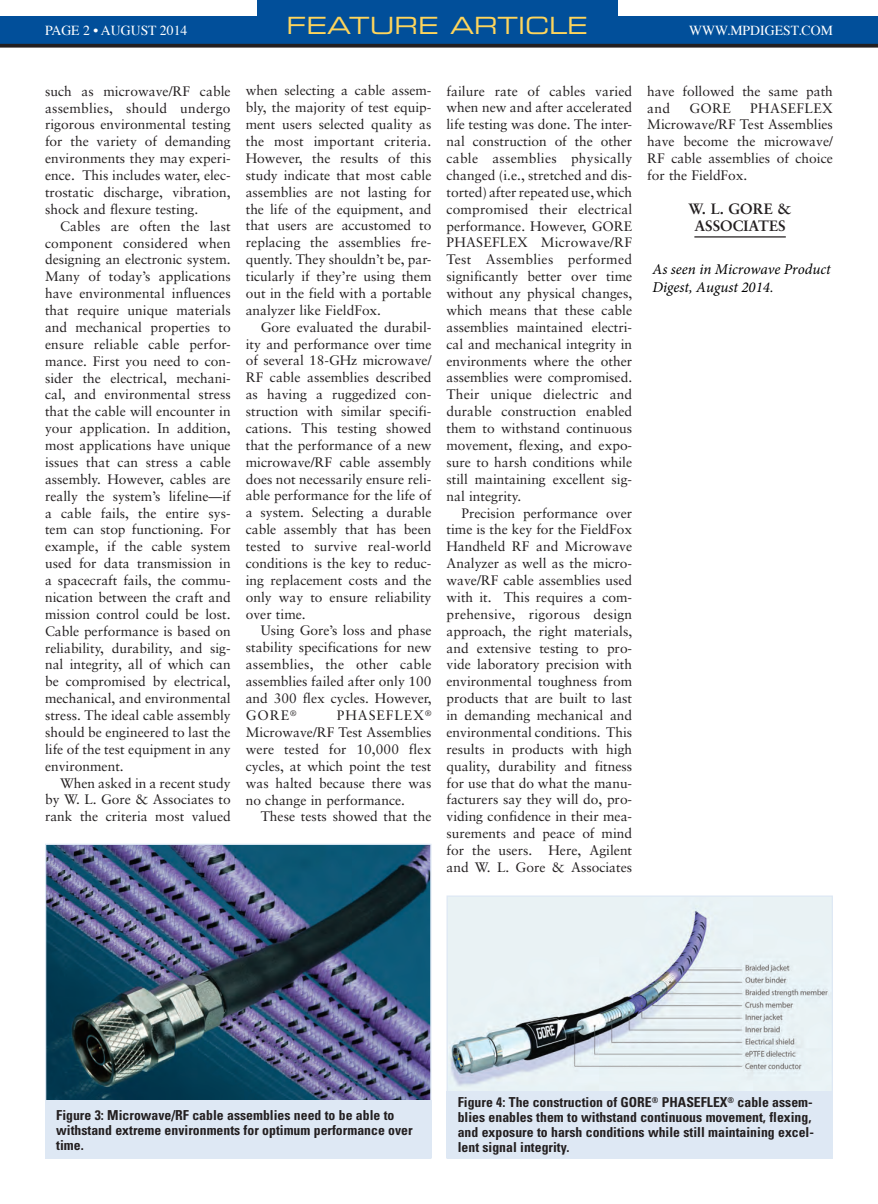
<style>
.page{position:relative;width:878px;height:1204px;background:#fff}
.page>*{position:absolute;margin:0;border:0;box-sizing:border-box;transform-origin:0 0}
.PG_Header{font:23.75px "Eurostile Extended Two";color:#fed55c}
.t1{font:italic 15px/18px "Minion Pro";color:#000}
.Co_Name__article_end{font:700 15px/16.9px "Sabon";color:#231f20;text-align:center}
.copy{font:13.75px/16.9px "Sabon";color:#231f20;text-align:justify}
.Figure_Caption{font:700 condensed 13.75px/15px "Univers";color:#231f20}
.t2{font:13.75px "Times";color:#fff}
</style>
<div class="page">
<hr style="left:694px;top:236px;width:91px;height:2px;background:#231f20">
<div style="left:0;top:17px;width:878px;height:27px;background:#014f9a"></div>
<svg style="left:0;top:44px;width:878px;height:4px;background:#393536"></svg>
<div style="left:257px;top:0;width:360px;height:35px;background:#014f9a"></div>
<img style="left:47px;top:846px;width:382px;height:254px">
<div style="left:45px;top:844px;width:386px;height:315px;border:1px solid #dee8f4"></div>
<div style="left:45px;top:1100px;width:386px;height:57px;background:#dee8f4"></div>
<img style="left:448px;top:897px;width:382px;height:194px">
<div style="left:446px;top:895px;width:386px;height:264px;border:1px solid #dee8f4"></div>
<div style="left:446px;top:1091px;width:386px;height:66px;background:#dee8f4"></div>
<p class="t2" style="left:45px;top:17px;width:144px">PAGE 2 • AUGUST 2014</p>
<p class="PG_Header" style="left:286px;top:10px;width:303px">FEATURE ARTICLE</p>
<p class="t2" style="left:689px;top:17px;width:145px">WWW.MPDIGEST.COM</p>
<p class="copy" style="left:45px;top:82px;width:187px">such as microwave/RF cable assemblies, should undergo rigorous environmental testing for the variety of demanding environments they may experi&shy;ence. This includes water, elec&shy;trostatic discharge, vibration, shock and flexure testing.</p>
<p class="copy" style="left:45px;top:217px;width:187px;text-indent:15px">Cables are often the last component considered when designing an electronic system.<br>Many of today’s applications have environmental influences that require unique materials and mechanical properties to ensure reliable cable perfor&shy;mance. First you need to con&shy;sider the electrical, mechani&shy;cal, and environmental stress that the cable will encounter in your application. In addition, most applications have unique issues that can stress a cable assembly. However, cables are really the system’s lifeline—if a cable fails, the entire sys&shy;tem can stop functioning. For example, if the cable system used for data transmission in a spacecraft fails, the commu&shy;nication between the craft and mission control could be lost.<br>Cable performance is based on reliability, durability, and sig&shy;nal integrity, all of which can be compromised by electrical, mechanical, and environmental stress. The ideal cable assembly should be engineered to last the life of the test equipment in any environment.</p>
<p class="copy" style="left:45px;top:774px;width:187px;text-indent:15px">When asked in a recent study by W. L. Gore &amp; Associates to rank the criteria most valued</p>
<p class="copy" style="left:246px;top:82px;width:187px">when selecting a cable assem&shy;bly, the majority of test equip&shy;ment users selected quality as the most important criteria.<br>However, the results of this study indicate that most cable assemblies are not lasting for the life of the equipment, and that users are accustomed to replacing the assemblies fre&shy;quently. They shouldn’t be, par&shy;ticularly if they’re using them out in the field with a portable analyzer like FieldFox.</p>
<p class="copy" style="left:246px;top:318px;width:187px;text-indent:15px">Gore evaluated the durabil&shy;ity and performance over time of several 18-GHz microwave/ RF cable assemblies described as having a ruggedized con&shy;struction with similar specifi&shy;cations. This testing showed that the performance of a new microwave/RF cable assembly does not necessarily ensure reli&shy;able performance for the life of a system. Selecting a durable cable assembly that has been tested to survive real-world conditions is the key to reduc&shy;ing replacement costs and the only way to ensure reliability over time.</p>
<p class="copy" style="left:246px;top:622px;width:187px;text-indent:15px">Using Gore’s loss and phase stability specifications for new assemblies, the other cable assemblies failed after only 100 and 300 flex cycles. However, GORE<sup>®</sup></p>
<p class="copy" style="left:246px;top:707px;width:187px;text-indent:91px">PHASEFLEX<sup>® </sup>Microwave/RF Test Assemblies were tested for 10,000 flex cycles, at which point the test was halted because there was no change in performance.</p>
<p class="copy" style="left:261px;top:808px;width:172px">These tests showed that the</p>
<p class="copy" style="left:446px;top:82px;width:187px">failure rate of cables varied when new and after accelerated life testing was done. The inter&shy;nal construction of the other cable assemblies physically changed (i.e., stretched and dis&shy;torted) after repeated use, which compromised their electrical performance. However, GORE PHASEFLEX Microwave/RF Test Assemblies performed significantly better over time without any physical changes, which means that these cable assemblies maintained electri&shy;cal and mechanical integrity in environments where the other assemblies were compromised.<br>Their unique dielectric and durable construction enabled them to withstand continuous movement, flexing, and expo&shy;sure to harsh conditions while still maintaining excellent sig&shy;nal integrity.</p>
<p class="copy" style="left:446px;top:504px;width:187px;text-indent:15px">Precision performance over time is the key for the FieldFox Handheld RF and Microwave Analyzer as well as the micro&shy;wave/RF cable assemblies used with it. This requires a com&shy;prehensive, rigorous design approach, the right materials, and extensive testing to pro&shy;vide laboratory precision with environmental toughness from products that are built to last in demanding mechanical and environmental conditions. This results in products with high quality, durability and fitness for use that do what the manu&shy;facturers say they will do, pro&shy;viding confidence in their mea&shy;surements and peace of mind for the users. Here, Agilent and W. L. Gore &amp; Associates</p>
<p class="copy" style="left:647px;top:82px;width:187px">have followed the same path and</p>
<p class="copy" style="left:647px;top:99px;width:187px;text-indent:103px">PHASEFLEX Microwave/RF Test Assemblies have become the microwave/ RF cable assemblies of choice for the FieldFox.</p>
<p class="Co_Name__article_end" style="left:688px;top:200px;width:104px">W. L. GORE &amp;<br>ASSOCIATES</p>
<p class="copy" style="left:689px;top:99px;width:43px">GORE</p>
<p class="t1" style="left:652px;top:260px;width:180px">As seen in Microwave Product<br>Digest, August 2014.</p>
<p class="Figure_Caption" style="left:56px;top:1107px;width:358px">Figure 3: Microwave/RF cable assemblies need to be able to withstand extreme environments for optimum performance over time.</p>
<p class="Figure_Caption" style="left:457px;top:1095px;width:358px">Figure 4: The construction of GORE<sup>®</sup> PHASEFLEX<sup>®</sup> cable assem&shy;blies enables them to withstand continuous movement, flexing, and exposure to harsh conditions while still maintaining excel&shy;lent signal integrity.</p>
</div>
